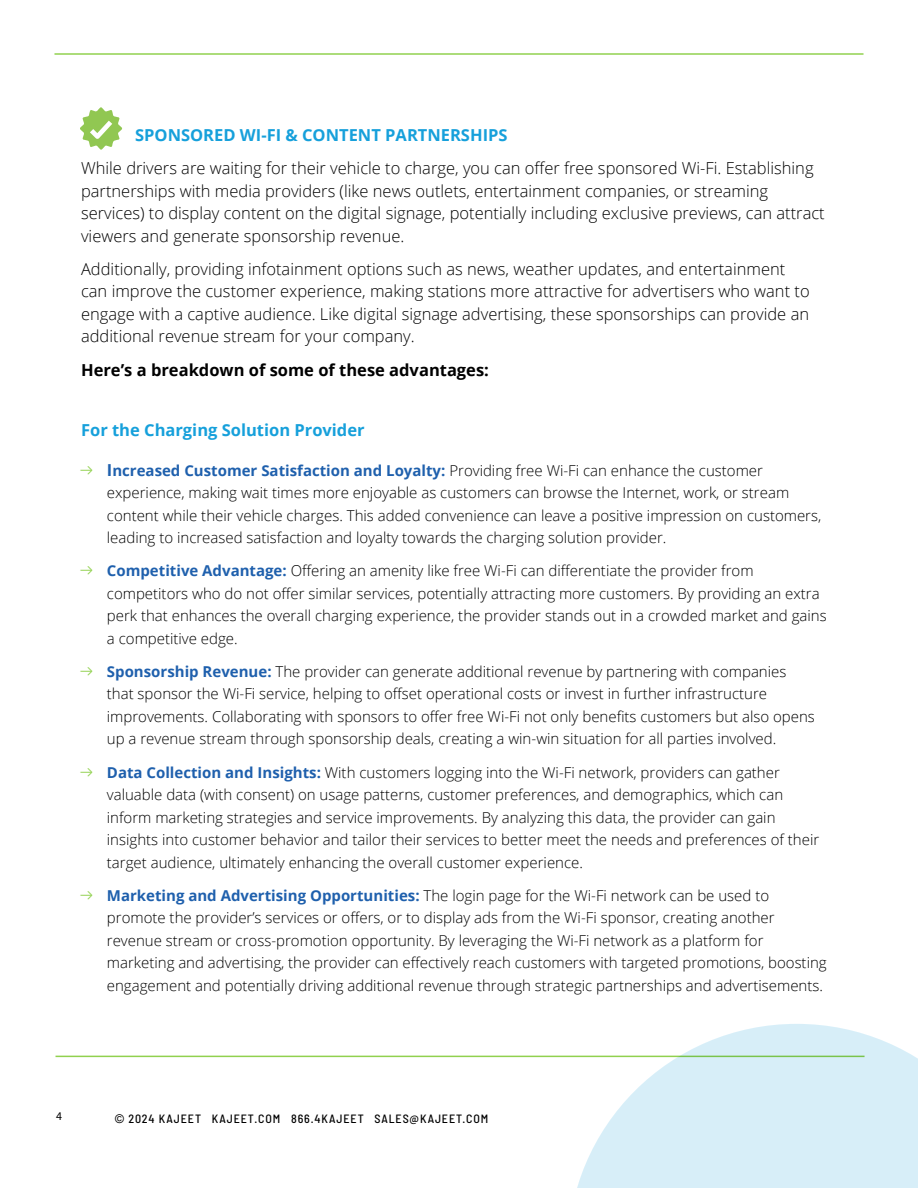
<style>
.page{position:relative;width:918px;height:1188px;background:#fff}
.page>*{position:absolute;margin:0;border:0;box-sizing:border-box;transform-origin:0 0}
.t1{font:300 16.5px/22.5px "Open Sans";color:#000}
.t2{font:700 16.5px "Open Sans";color:#16a0db}
.t3{font:700 16.5px "Open Sans";color:#000}
.t4{font:300 15px/22.5px "Open Sans";color:#000}
.t5{font:500 semi-condensed 12px "Barlow";letter-spacing:.075em;color:#000}
.t6{font:12px "Source Sans Pro";color:#000}
.s1{font-family:"Space Grotesk";font-size:16.5px;color:#91d14f}
.s2{font-weight:700;font-size:16.5px;color:#1f60ad}
.s3{font-weight:700;color:#1f60ad}
.s4{font-family:"Arial";font-weight:400;font-stretch:normal}
</style>
<div class="page">
<hr style="left:56px;top:1056px;width:809px;height:1px;background:#91d14f">
<hr style="left:54px;top:53px;width:810px;height:2px;background:#91d14f">
<svg style="left:80px;top:107px;width:43px;height:43px"></svg>
<svg style="left:568px;top:1024px;width:350px;height:164px;fill:#d7eef8"></svg>
<p class="t2" style="left:135px;top:123px;width:374px">SPONSORED WI-FI &amp; CONTENT PARTNERSHIPS</p>
<p class="t1" style="left:81px;top:157px;width:745px">While drivers are waiting for their vehicle to charge, you can offer free sponsored Wi-Fi. Establishing partnerships with media providers (like news outlets, entertainment companies, or streaming services) to display content on the digital signage, potentially including exclusive previews, can attract viewers and generate sponsorship revenue.</p>
<p class="t1" style="left:81px;top:257px;width:730px">Additionally, providing infotainment options such as news, weather updates, and entertainment can improve the customer experience, making stations more attractive for advertisers who want to engage with a captive audience. Like digital signage advertising, these sponsorships can provide an additional revenue stream for your company.</p>
<p class="t3" style="left:81px;top:358px;width:409px">Here’s a breakdown of some of these advantages:</p>
<p class="t2" style="left:81px;top:418px;width:285px">For the Charging Solution Provider</p>
<p class="t4" style="left:107px;top:459px;width:716px;text-indent:-27px"><span class="s1">ͅ</span> <span class="s2">I</span><span class="s3">ncreased Customer Satisfaction and Loyalty:</span> Providing free Wi-Fi can enhance the customer experience, making wait times more enjoyable as customers can browse the Internet, work, or stream content while their vehicle charges. This added convenience can leave a positive impression on customers, leading to increased satisfaction and loyalty towards the charging solution provider.</p>
<p class="t4" style="left:107px;top:559px;width:721px;text-indent:-27px"><span class="s1">ͅ</span> <span class="s3">Competitive Advantage:</span> Offering an amenity like free Wi-Fi can differentiate the provider from competitors who do not offer similar services, potentially attracting more customers. By providing an extra perk that enhances the overall charging experience, the provider stands out in a crowded market and gains a competitive edge.</p>
<p class="t4" style="left:107px;top:660px;width:710px;text-indent:-27px"><span class="s1">ͅ</span> <span class="s3">Sponsorship Revenue:</span> The provider can generate additional revenue by partnering with companies that sponsor the Wi-Fi service, helping to offset operational costs or invest in further infrastructure improvements. Collaborating with sponsors to offer free Wi-Fi not only benefits customers but also opens up a revenue stream through sponsorship deals, creating a win-win situation for all parties involved.</p>
<p class="t4" style="left:107px;top:761px;width:714px;text-indent:-27px"><span class="s1">ͅ</span> <span class="s3">Data Collection and Insights:</span> With customers logging into the Wi-Fi network, providers can gather valuable data (with consent) on usage patterns, customer preferences, and demographics, which can inform marketing strategies and service improvements. By analyzing this data, the provider can gain insights into customer behavior and tailor their services to better meet the needs and preferences of their target audience, ultimately enhancing the overall customer experience.</p>
<p class="t4" style="left:107px;top:884px;width:721px;text-indent:-27px"><span class="s1">ͅ</span> <span class="s3">Marketing and Advertising Opportunities:</span> The login page for the Wi-Fi network can be used to promote the provider’s services or offers, or to display ads from the Wi-Fi sponsor, creating another revenue stream or cross-promotion opportunity. By leveraging the Wi-Fi network as a platform for marketing and advertising, the provider can effectively reach customers with targeted promotions, boosting engagement and potentially driving additional revenue through strategic partnerships and advertisements.</p>
<p class="t6" style="left:56px;top:1109px;width:7px">4</p>
<p class="t5" style="left:115px;top:1110px;width:375px"><span class="s4">©</span> 2024 KAJEET KAJEET.COM 866.4KAJEET SALES@KAJEET.COM</p>
</div>
